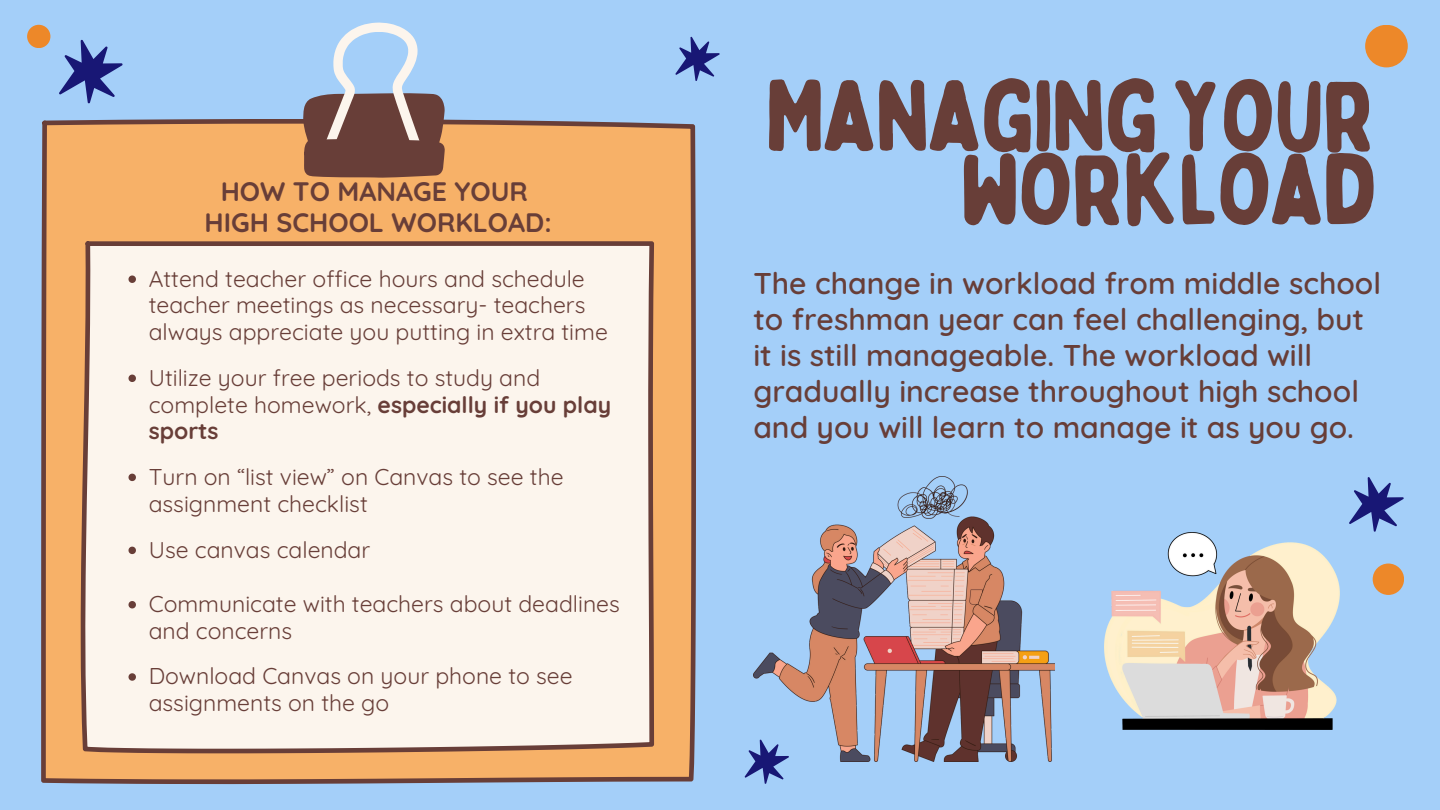
<style>
.page{position:relative;width:1440px;height:810px;background:#a4cff9}
.page>*{position:absolute;margin:0;border:0;box-sizing:border-box;transform-origin:0 0}
.t1{font:99.7px/73.6px "Bobby Jones Soft";letter-spacing:-.03em;color:#683e38;text-align:right}
.t2{font:600 30px/36px "Quicksand";color:#683e38}
.t3{font:700 26.7px/31.3px "Quicksand";color:#683e38;text-align:center}
.t4{font:22.9px/26.8px "Quicksand";color:#683e38}
.s1{font-weight:700}
</style>
<div class="page">
<svg style="left:41px;top:119px;width:655px;height:665px;fill:#f7b168"></svg>
<div style="left:81px;top:241px;width:573px;height:512px;background:#fcf5ed"></div>
<svg style="left:303px;top:22px;width:142px;height:156px"></svg>
<img style="left:753px;top:477px;width:302px;height:285px">
<img style="left:1105px;top:532px;width:234px;height:197px">
<svg style="left:129px;top:276px;width:7px;height:7px"></svg>
<svg style="left:129px;top:375px;width:7px;height:7px"></svg>
<svg style="left:129px;top:474px;width:7px;height:7px"></svg>
<svg style="left:129px;top:547px;width:7px;height:7px"></svg>
<svg style="left:129px;top:601px;width:7px;height:7px"></svg>
<svg style="left:129px;top:673px;width:7px;height:8px"></svg>
<svg style="left:675px;top:36px;width:45px;height:45px"></svg>
<svg style="left:1349px;top:477px;width:55px;height:55px"></svg>
<svg style="left:59px;top:39px;width:64px;height:65px"></svg>
<svg style="left:744px;top:739px;width:45px;height:45px"></svg>
<div style="left:1373px;top:564px;width:31px;height:31px;background:#ed8829;border-radius:50%"></div>
<div style="left:27px;top:25px;width:23px;height:23px;background:#ed8829;border-radius:50%"></div>
<div style="left:1365px;top:25px;width:43px;height:42px;background:#ed8829;border-radius:50%"></div>
<p class="t3" style="left:205px;top:175px;width:349px">HOW TO MANAGE YOUR<br>HIGH SCHOOL WORKLOAD:</p>
<p class="t4" style="left:149px;top:265px;width:461px">Attend teacher office hours and schedule teacher meetings as necessary- teachers always appreciate you putting in extra time</p>
<p class="t4" style="left:149px;top:364px;width:464px">Utilize your free periods to study and complete homework, <span class="s1">especially if you play sports</span></p>
<p class="t4" style="left:149px;top:463px;width:416px">Turn on “list view” on Canvas to see the assignment checklist</p>
<p class="t4" style="left:149px;top:536px;width:223px">Use canvas calendar</p>
<p class="t4" style="left:149px;top:590px;width:473px">Communicate with teachers about deadlines and concerns</p>
<h1 class="t4" style="left:149px;top:662px;width:426px">Download Canvas on your phone to see assignments on the go</h1>
<p class="t1" style="left:765px;top:81px;width:613px">MANAGING YOUR<br>WORKLOAD</p>
<p class="t2" style="left:753px;top:265px;width:629px">The change in workload from middle school to freshman year can feel challenging, but it is still manageable. The workload will gradually increase throughout high school and you will learn to manage it as you go.</p>
</div>
